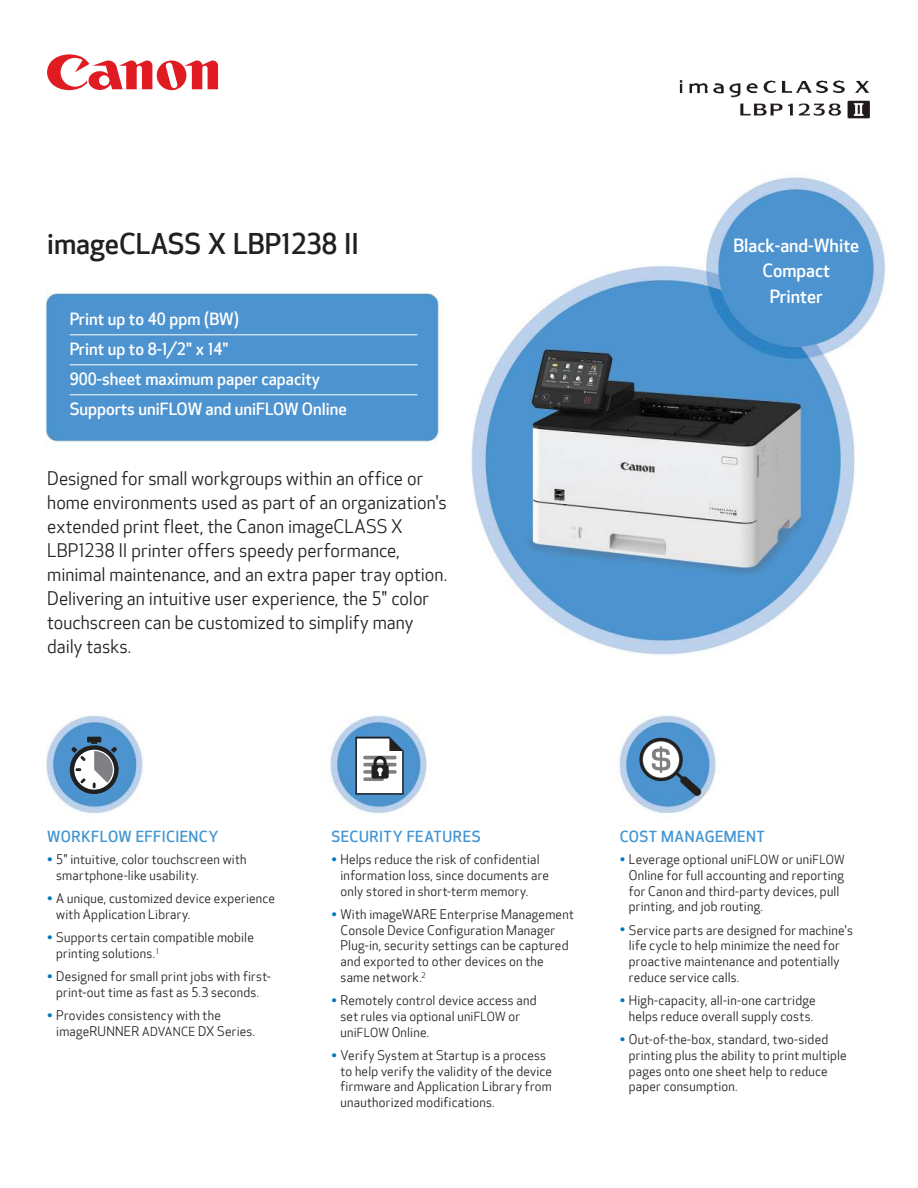
<style>
.page{position:relative;width:918px;height:1188px;background:#fff}
.page>*{position:absolute;margin:0;border:0;box-sizing:border-box;transform-origin:0 0}
.t1{font:500 28.05px "Optic Sans 301";color:#221f1f}
.t2{font:18px/24px "Optic Sans 201";letter-spacing:.005em;color:#221f1f}
.t3{font:500 17.85px/25.5px "Optic Sans 301";color:#fff;text-align:center}
.t4{font:500 16.5px/30px "Optic Sans 301";color:#fff}
.t5{font:500 15px "Optic Sans 301";letter-spacing:.03em;color:#4395d1}
.t6{font:12.75px/15.8px "Optic Sans 201";letter-spacing:.02em;color:#221f1f}
.s1{font-size:15px;color:#0077be}
.s2{font-size:12px}
</style>
<div class="page">
<img style="left:46px;top:90px;width:840px;height:724px">
<hr style="left:70px;top:334px;width:348px;height:1px;background:#fff">
<hr style="left:70px;top:364px;width:348px;height:1px;background:#fff">
<hr style="left:70px;top:394px;width:348px;height:1px;background:#fff">
<svg style="left:70px;top:737px;width:49px;height:57px"></svg>
<svg style="left:637px;top:735px;width:64px;height:61px"></svg>
<svg style="left:355px;top:737px;width:49px;height:58px"></svg>
<svg style="left:47px;top:54px;width:171px;height:36px"></svg>
<img style="left:672px;top:80px;width:198px;height:45px">
<h1 class="t1" style="left:47px;top:231px;width:313px">imageCLASS X LBP1238 II</h1>
<p class="t4" style="left:70px;top:306px;width:279px">Print up to 40 ppm (BW)<br>Print up to 8-1/2" x 14"<br>900-sheet maximum paper capacity<br>Supports uniFLOW and uniFLOW Online</p>
<p class="t2" style="left:47px;top:467px;width:401px">Designed for small workgroups within an office or home environments used as part of an organization's extended print fleet, the Canon imageCLASS X LBP1238 II printer offers speedy performance, minimal maintenance, and an extra paper tray option.<br>Delivering an intuitive user experience, the 5" color touchscreen can be customized to simplify many daily tasks.</p>
<h3 class="t3" style="left:733px;top:234px;width:128px">Black-and-White<br>Compact<br>Printer</h3>
<p class="t5" style="left:47px;top:830px;width:173px">WORKFLOW EFFICIENCY</p>
<p class="t6" style="left:56px;top:853px;width:192px;text-indent:-9px"><span class="s1">•</span> 5" intuitive, color touchscreen with smartphone-like usability.</p>
<p class="t6" style="left:56px;top:892px;width:220px;text-indent:-9px"><span class="s1">•</span> A unique, customized device experience with Application Library.</p>
<p class="t6" style="left:56px;top:931px;width:199px;text-indent:-9px"><span class="s1">•</span> Supports certain compatible mobile printing solutions. <sup>1</sup></p>
<p class="t6" style="left:47px;top:970px;width:225px;text-align:center"><span class="s1">•</span> Designed for small print jobs with first&shy;print-out time as fast as 5.3 seconds.</p>
<p class="t6" style="left:56px;top:1009px;width:200px;text-indent:-9px"><span class="s1">•</span> Provides consistency with the imageRUNNER <span class="s2">ADVANCE</span> DX Series.</p>
<p class="t5" style="left:332px;top:830px;width:151px">SECURITY FEATURES</p>
<p class="t6" style="left:341px;top:853px;width:210px;text-indent:-9px"><span class="s1">•</span> Helps reduce the risk of confidential information loss, since documents are only stored in short-term memory.</p>
<p class="t6" style="left:341px;top:907px;width:235px;text-indent:-9px"><span class="s1">•</span> With imageWARE Enterprise Management Console Device Configuration Manager Plug-in, security settings can be captured and exported to other devices on the same network.<sup>2</sup></p>
<p class="t6" style="left:341px;top:994px;width:198px;text-indent:-9px"><span class="s1">•</span> Remotely control device access and set rules via optional uni<span class="s2">FLOW</span> or uni<span class="s2">FLOW</span> Online.</p>
<p class="t6" style="left:341px;top:1048px;width:213px;text-indent:-9px"><span class="s1">•</span> Verify System at Startup is a process to help verify the validity of the device firmware and Application Library from unauthorized modifications.</p>
<p class="t5" style="left:620px;top:830px;width:147px">COST MANAGEMENT</p>
<p class="t6" style="left:629px;top:853px;width:217px;text-indent:-9px"><span class="s1">•</span> Leverage optional uni<span class="s2">FLOW</span> or uni<span class="s2">FLOW </span>Online for full accounting and reporting for Canon and third-party devices, pull printing, and job routing.</p>
<p class="t6" style="left:629px;top:923px;width:226px;text-indent:-9px"><span class="s1">•</span> Service parts are designed for machine's life cycle to help minimize the need for proactive maintenance and potentially reduce service calls.</p>
<p class="t6" style="left:620px;top:994px;width:197px;text-align:center"><span class="s1">•</span> High-capacity, all-in-one cartridge helps reduce overall supply costs.</p>
<p class="t6" style="left:629px;top:1033px;width:219px;text-indent:-9px"><span class="s1">•</span> Out-of-the-box, standard, two-sided printing plus the ability to print multiple pages onto one sheet help to reduce paper consumption.</p>
</div>
